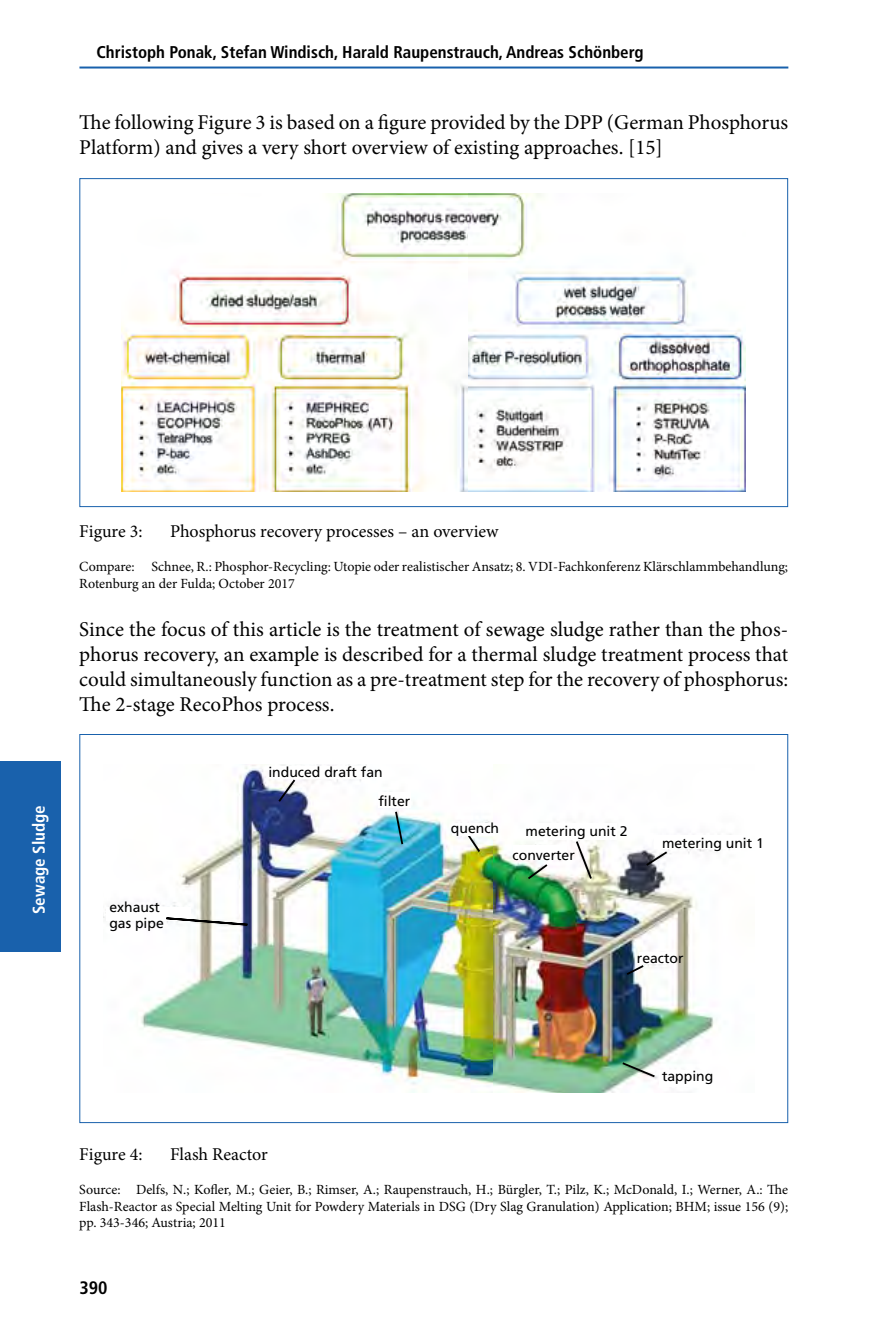
<style>
.page{position:relative;width:879px;height:1333px;background:#fff}
.page>*{position:absolute;margin:0;border:0;box-sizing:border-box;transform-origin:0 0}
.t1{font:21px/25.2px "Minion Pro";letter-spacing:-.005em;color:#000}
.t2{font:18px "Minion Pro";color:#000}
.t3{font:700 condensed 18px "Frutiger";color:#000}
.t4{font:700 condensed 17px "Frutiger";color:#000}
.t5{font:700 condensed 17px "Frutiger";color:#fff}
.t6{font:14px/16.8px "Minion Pro";color:#000}
.t7{font:14px/15.4px "Frutiger";color:#000}
</style>
<div class="page">
<hr style="left:79px;top:66px;width:709px;height:2px;background:#1961ac">
<div style="left:0;top:761px;width:61px;height:191px;background:#1961ac"></div>
<img style="left:122px;top:194px;width:623px;height:297px">
<img style="left:104px;top:764px;width:627px;height:328px">
<svg style="left:278px;top:779px;width:17px;height:22px"></svg>
<svg style="left:395px;top:811px;width:8px;height:33px"></svg>
<svg style="left:468px;top:835px;width:12px;height:17px"></svg>
<svg style="left:528px;top:864px;width:19px;height:15px"></svg>
<svg style="left:576px;top:841px;width:16px;height:37px"></svg>
<svg style="left:646px;top:851px;width:21px;height:14px"></svg>
<svg style="left:627px;top:965px;width:16px;height:9px"></svg>
<svg style="left:622px;top:1062px;width:33px;height:15px"></svg>
<div style="left:271px;top:765px;width:91px;height:13px;background:#fff"></div>
<div style="left:106px;top:907px;width:84px;height:13px;background:#fff"></div>
<div style="left:378px;top:792px;width:33px;height:16px;background:#fff"></div>
<div style="left:452px;top:823px;width:42px;height:12px;background:#fff"></div>
<div style="left:531px;top:823px;width:86px;height:16px;background:#fff"></div>
<div style="left:512px;top:845px;width:54px;height:15px;background:#fff"></div>
<div style="left:654px;top:835px;width:89px;height:14px;background:#fff"></div>
<div style="left:639px;top:952px;width:33px;height:11px;background:#fff"></div>
<div style="left:659px;top:1069px;width:48px;height:17px;background:#fff"></div>
<svg style="left:166px;top:917px;width:81px;height:8px"></svg>
<p class="t4" style="left:96px;top:42px;width:549px">Christoph Ponak, Stefan Windisch, Harald Raupenstrauch, Andreas Schönberg</p>
<h1 class="t1" style="left:79px;top:109px;width:710px">The following Figure 3 is based on a figure provided by the DPP (German Phosphorus<br>Platform) and gives a very short overview of existing approaches. [15]</h1>
<p class="t5" style="left:29px;top:914px;width:110px;rotate:-90deg">Sewage Sludge</p>
<p class="t2" style="left:79px;top:519px;width:65px">Figure 3:</p>
<p class="t2" style="left:170px;top:519px;width:330px">Phosphorus recovery processes – an overview</p>
<p class="t6" style="left:79px;top:558px;width:710px">Compare: Schnee, R.: Phosphor-Recycling: Utopie oder realistischer Ansatz; 8. VDI-Fachkonferenz Klärschlammbehandlung;<br>Rotenburg an der Fulda; October 2017</p>
<p class="t1" style="left:79px;top:616px;width:710px;text-align:justify">Since the focus of this article is the treatment of sewage sludge rather than the phos&shy;phorus recovery, an example is described for a thermal sludge treatment process that could simultaneously function as a pre-treatment step for the recovery of phosphorus:<br>The 2-stage RecoPhos process.</p>
<p class="t7" style="left:268px;top:764px;width:116px">induced draft fan</p>
<p class="t7" style="left:109px;top:899px;width:56px">exhaust gas pipe</p>
<p class="t7" style="left:378px;top:793px;width:33px">filter</p>
<p class="t7" style="left:451px;top:820px;width:50px">quench</p>
<p class="t7" style="left:525px;top:823px;width:103px">metering unit 2</p>
<p class="t7" style="left:512px;top:847px;width:64px">converter</p>
<p class="t7" style="left:662px;top:834px;width:103px">metering unit 1</p>
<p class="t7" style="left:637px;top:950px;width:48px">reactor</p>
<p class="t7" style="left:662px;top:1068px;width:53px">tapping</p>
<p class="t2" style="left:79px;top:1142px;width:65px">Figure 4:</p>
<p class="t2" style="left:170px;top:1142px;width:99px">Flash Reactor</p>
<p class="t6" style="left:79px;top:1180px;width:710px;text-align:justify">Source: Delfs, N.; Kofler, M.; Geier, B.; Rimser, A.; Raupenstrauch, H.; Bürgler, T.; Pilz, K.; McDonald, I.; Werner, A.: The Flash-Reactor as Special Melting Unit for Powdery Materials in DSG (Dry Slag Granulation) Application; BHM; issue 156 (9); pp. 343-346; Austria; 2011</p>
<p class="t3" style="left:79px;top:1276px;width:30px">390</p>
</div>
